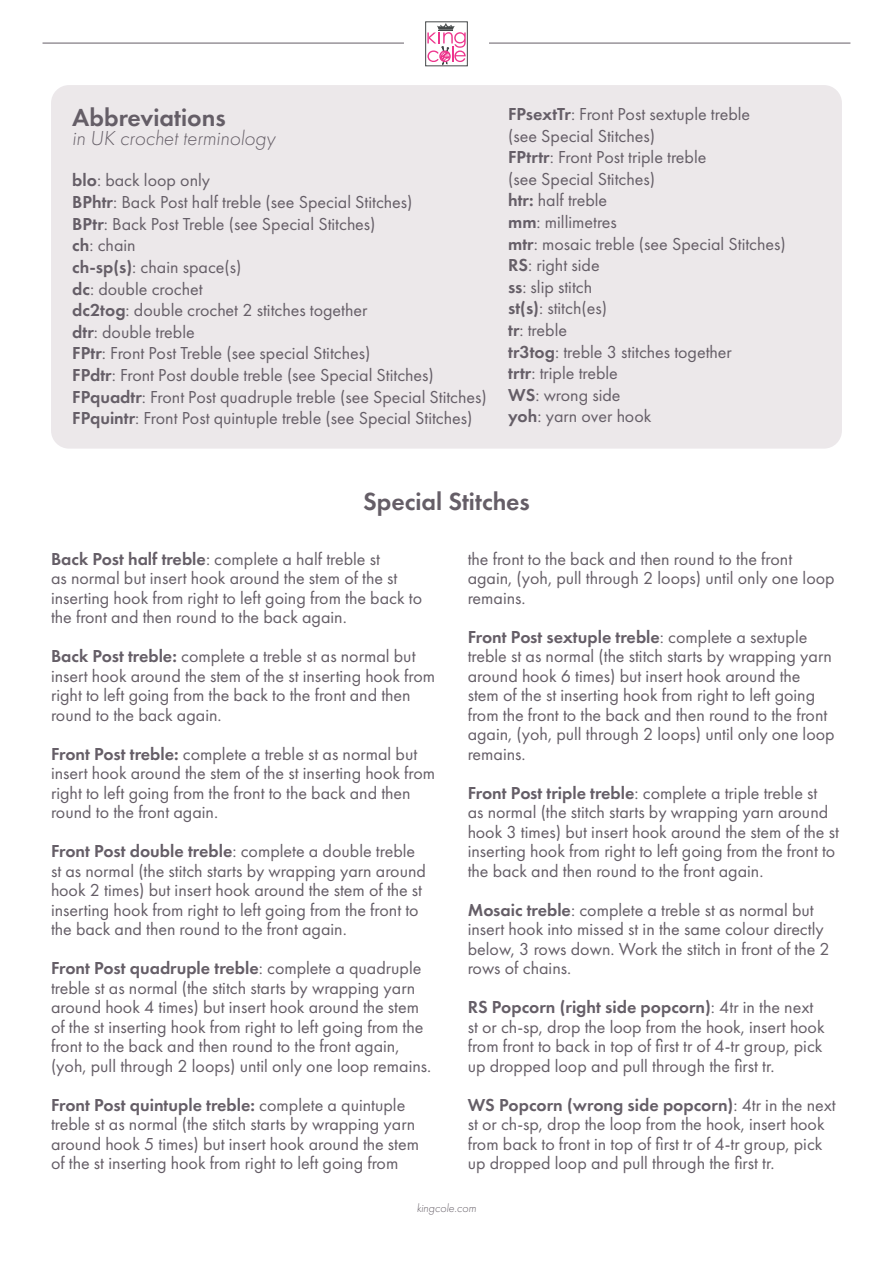
<style>
.page{position:relative;width:893px;height:1263px;background:#fff}
.page>*{position:absolute;margin:0;border:0;box-sizing:border-box;transform-origin:0 0}
.t1{font:600 25.65px "Futura PT";color:#655e67}
.t2{font:italic 300 21px "Futura PT";color:#655e67}
.t3{font:18px/19.5px "Futura PT";color:#655e67}
.t4{font:italic 300 12px "Futura PT";color:#655e67}
.s1{font-weight:600}
</style>
<div class="page">
<div style="left:425px;top:21px;width:43px;height:45px;border:1px solid #45494a"></div>
<svg style="left:427px;top:23px;width:39px;height:43px"></svg>
<hr style="left:43px;top:43px;width:361px;height:1px;background:#655e67">
<hr style="left:489px;top:43px;width:361px;height:1px;background:#655e67">
<div style="left:51px;top:85px;width:791px;height:364px;background:#ece8ea;border-radius:18px"></div>
<p class="t1" style="left:72px;top:101px;width:155px">Abbreviations</p>
<p class="t2" style="left:72px;top:126px;width:204px">in UK crochet terminology</p>
<p class="t3" style="left:72px;top:171px;width:139px"><span class="s1">blo</span>: back loop only</p>
<p class="t3" style="left:72px;top:192px;width:342px"><span class="s1">BPhtr</span>: Back Post half treble (see Special Stitches)</p>
<p class="t3" style="left:72px;top:214px;width:305px"><span class="s1">BPtr</span>: Back Post Treble (see Special Stitches)</p>
<p class="t3" style="left:72px;top:235px;width:65px"><span class="s1">ch</span>: chain</p>
<p class="t3" style="left:72px;top:257px;width:171px"><span class="s1">ch-sp(s)</span>: chain space(s)</p>
<p class="t3" style="left:72px;top:279px;width:132px"><span class="s1">dc</span>: double crochet</p>
<p class="t3" style="left:72px;top:300px;width:297px"><span class="s1">dc2tog</span>: double crochet 2 stitches together</p>
<p class="t3" style="left:72px;top:322px;width:124px"><span class="s1">dtr</span>: double treble</p>
<p class="t3" style="left:72px;top:343px;width:299px"><span class="s1">FPtr</span>: Front Post Treble (see special Stitches)</p>
<p class="t3" style="left:72px;top:365px;width:363px"><span class="s1">FPdtr</span>: Front Post double treble (see Special Stitches)</p>
<p class="t3" style="left:72px;top:387px;width:416px"><span class="s1">FPquadtr</span>: Front Post quadruple treble (see Special Stitches)</p>
<p class="t3" style="left:72px;top:408px;width:402px"><span class="s1">FPquintr</span>: Front Post quintuple treble (see Special Stitches)</p>
<p class="t3" style="left:508px;top:103px;width:244px;line-height:21.6px"><span class="s1">FPsextTr</span>: Front Post sextuple treble (see Special Stitches)</p>
<p class="t3" style="left:508px;top:146px;width:200px;line-height:21.6px"><span class="s1">FPtrtr</span>: Front Post triple treble (see Special Stitches)</p>
<p class="t3" style="left:508px;top:191px;width:101px"><span class="s1">htr:</span> half treble</p>
<p class="t3" style="left:508px;top:212px;width:110px"><span class="s1">mm</span>: millimetres</p>
<p class="t3" style="left:508px;top:234px;width:279px"><span class="s1">mtr</span>: mosaic treble (see Special Stitches)</p>
<p class="t3" style="left:508px;top:255px;width:93px"><span class="s1">RS</span>: right side</p>
<p class="t3" style="left:508px;top:277px;width:86px"><span class="s1">ss</span>: slip stitch</p>
<p class="t3" style="left:508px;top:299px;width:100px"><span class="s1">st(s)</span>: stitch(es)</p>
<p class="t3" style="left:508px;top:320px;width:60px"><span class="s1">tr</span>: treble</p>
<p class="t3" style="left:508px;top:342px;width:225px"><span class="s1">tr3tog</span>: treble 3 stitches together</p>
<p class="t3" style="left:508px;top:363px;width:111px"><span class="s1">trtr</span>: triple treble</p>
<p class="t3" style="left:508px;top:385px;width:114px"><span class="s1">WS</span>: wrong side</p>
<p class="t3" style="left:508px;top:407px;width:145px"><span class="s1">yoh</span>: yarn over hook</p>
<p class="t1" style="left:363px;top:485px;width:168px">Special Stitches</p>
<p class="t3" style="left:51px;top:549px;width:373px"><span class="s1">Back Post half treble</span>: complete a half treble st<br>as normal but insert hook around the stem of the st inserting hook from right to left going from the back to the front and then round to the back again.</p>
<p class="t3" style="left:51px;top:646px;width:386px"><span class="s1">Back Post treble:</span> complete a treble st as normal but insert hook around the stem of the st inserting hook from right to left going from the back to the front and then round to the back again.</p>
<p class="t3" style="left:51px;top:744px;width:386px"><span class="s1">Front Post treble:</span> complete a treble st as normal but insert hook around the stem of the st inserting hook from right to left going from the front to the back and then round to the front again.</p>
<p class="t3" style="left:51px;top:841px;width:376px"><span class="s1">Front Post double treble</span>: complete a double treble st as normal (the stitch starts by wrapping yarn around hook 2 times) but insert hook around the stem of the st inserting hook from right to left going from the front to the back and then round to the front again.</p>
<p class="t3" style="left:51px;top:958px;width:382px"><span class="s1">Front Post quadruple treble</span>: complete a quadruple treble st as normal (the stitch starts by wrapping yarn around hook 4 times) but insert hook around the stem of the st inserting hook from right to left going from the front to the back and then round to the front again, (yoh, pull through 2 loops) until only one loop remains.</p>
<p class="t3" style="left:51px;top:1095px;width:370px"><span class="s1">Front Post quintuple treble:</span> complete a quintuple treble st as normal (the stitch starts by wrapping yarn around hook 5 times) but insert hook around the stem of the st inserting hook from right to left going from</p>
<p class="t3" style="left:468px;top:549px;width:368px">the front to the back and then round to the front again, (yoh, pull through 2 loops) until only one loop remains.</p>
<p class="t3" style="left:468px;top:627px;width:368px"><span class="s1">Front Post sextuple treble</span>: complete a sextuple treble st as normal (the stitch starts by wrapping yarn around hook 6 times) but insert hook around the stem of the st inserting hook from right to left going from the front to the back and then round to the front again, (yoh, pull through 2 loops) until only one loop remains.</p>
<p class="t3" style="left:468px;top:783px;width:373px"><span class="s1">Front Post triple treble</span>: complete a triple treble st<br>as normal (the stitch starts by wrapping yarn around hook 3 times) but insert hook around the stem of the st inserting hook from right to left going from the front to the back and then round to the front again.</p>
<p class="t3" style="left:468px;top:900px;width:364px"><span class="s1">Mosaic treble</span>: complete a treble st as normal but insert hook into missed st in the same colour directly below, 3 rows down. Work the stitch in front of the 2 rows of chains.</p>
<p class="t3" style="left:468px;top:997px;width:358px"><span class="s1">RS Popcorn (right side popcorn)</span>: 4tr in the next st or ch-sp, drop the loop from the hook, insert hook from front to back in top of first tr of 4-tr group, pick up dropped loop and pull through the first tr.</p>
<p class="t3" style="left:468px;top:1095px;width:370px"><span class="s1">WS Popcorn (wrong side popcorn)</span>: 4tr in the next st or ch-sp, drop the loop from the hook, insert hook from back to front in top of first tr of 4-tr group, pick up dropped loop and pull through the first tr.</p>
<p class="t4" style="left:417px;top:1201px;width:61px">kingcole.com</p>
</div>
